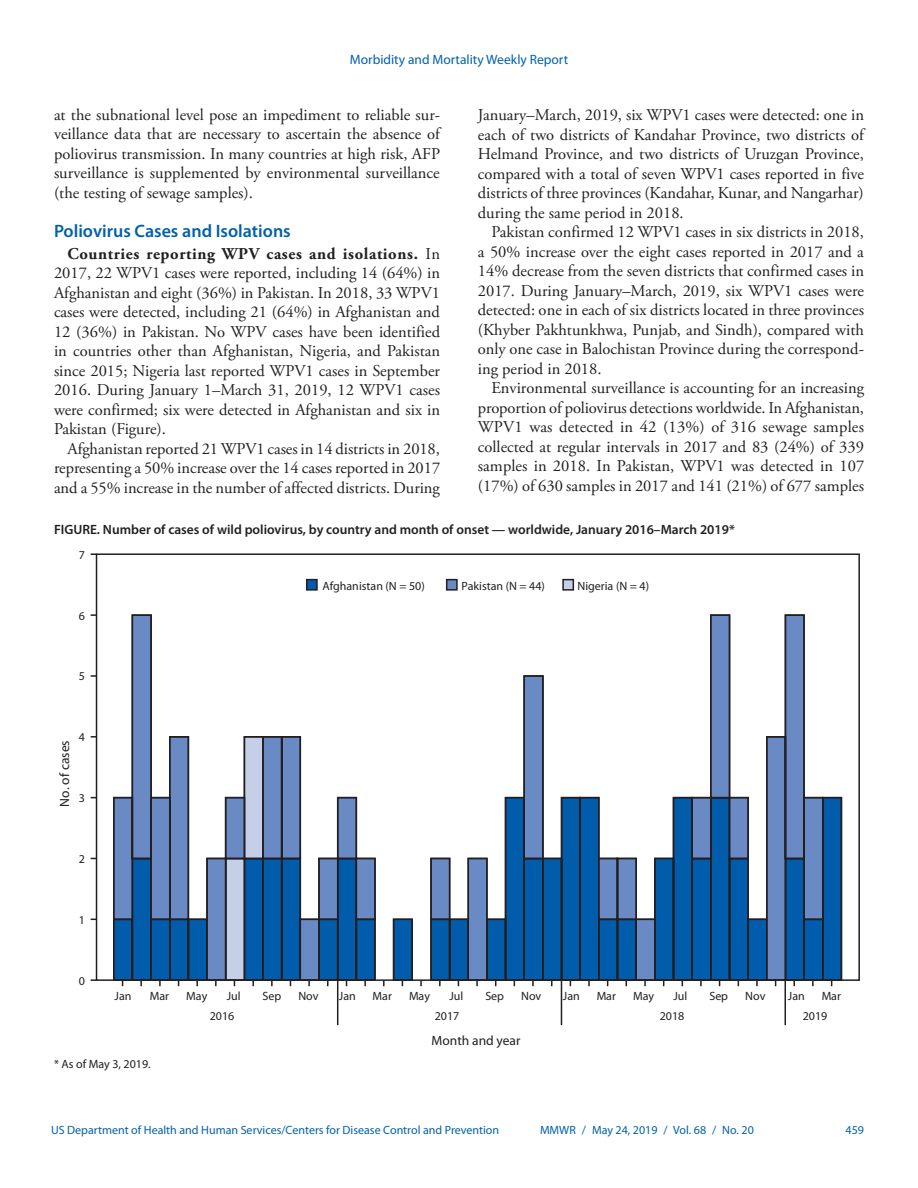
<style>
.page{position:relative;width:918px;height:1188px;background:#fff}
.page>*{position:absolute;margin:0;border:0;box-sizing:border-box;transform-origin:0 0}
.Heading_1{font:600 18px "Myriad Pro";color:#0161ab}
.Paragraph{font:16.5px/19.5px "Adobe Garamond Pro";color:#231f20;text-align:justify}
.Figure_Title{font:600 13.5px "Myriad Pro";color:#231f20}
.t1{font:13.5px "Myriad Pro";color:#0161ab}
.t2{font:13.5px "Myriad Pro";letter-spacing:.005em;color:#231f20}
.Figure_Footnote{font:12px "Myriad Pro";color:#231f20}
.t3{font:12px "Myriad Pro";color:#0161ab}
.s1{font-weight:700}
</style>
<div class="page">
<div style="left:307px;top:580px;width:10px;height:10px;background:#015dab"></div>
<div style="left:306px;top:579px;width:12px;height:12px;border:2px solid #231f20"></div>
<div style="left:447px;top:580px;width:10px;height:10px;background:#6a8ac5"></div>
<div style="left:446px;top:579px;width:12px;height:12px;border:2px solid #231f20"></div>
<div style="left:563px;top:580px;width:10px;height:10px;background:#c6cfe8"></div>
<div style="left:562px;top:579px;width:12px;height:12px;border:2px solid #231f20"></div>
<svg style="left:824px;top:796px;width:19px;height:186px;background:#0f5d9f"></svg>
<svg style="left:113px;top:614px;width:711px;height:368px"></svg>
<svg style="left:224px;top:735px;width:41px;height:251px;background:#839cbd"></svg>
<div style="left:96px;top:553px;width:764px;height:428px;border:2px solid #231f20"></div>
<hr style="left:337px;top:980px;width:1px;height:45px;background:#231f20">
<hr style="left:561px;top:980px;width:1px;height:45px;background:#231f20">
<hr style="left:785px;top:980px;width:1px;height:45px;background:#231f20">
<p class="t1" style="left:350px;top:51px;width:220px">Morbidity and Mortality Weekly Report</p>
<p class="Paragraph" style="left:54px;top:106px;width:388px">at the subnational level pose an impediment to reliable sur&shy;veillance data that are necessary to ascertain the absence of poliovirus transmission. In many countries at high risk, AFP surveillance is supplemented by environmental surveillance (the testing of sewage samples).</p>
<h1 class="Heading_1" style="left:54px;top:219px;width:238px">Poliovirus Cases and Isolations</h1>
<p class="Paragraph" style="left:54px;top:244px;width:388px;text-indent:13px"><span class="s1">Countries reporting WPV cases and isolations.</span> In 2017, 22 WPV1 cases were reported, including 14 (64%) in Afghanistan and eight (36%) in Pakistan. In 2018, 33 WPV1 cases were detected, including 21 (64%) in Afghanistan and 12 (36%) in Pakistan. No WPV cases have been identified in countries other than Afghanistan, Nigeria, and Pakistan since 2015; Nigeria last reported WPV1 cases in September 2016. During January 1–March 31, 2019, 12 WPV1 cases were confirmed; six were detected in Afghanistan and six in Pakistan (Figure).</p>
<p class="Paragraph" style="left:54px;top:439px;width:388px;text-indent:13px">Afghanistan reported 21 WPV1 cases in 14 districts in 2018, representing a 50% increase over the 14 cases reported in 2017 and a 55% increase in the number of affected districts. During</p>
<p class="Paragraph" style="left:478px;top:106px;width:388px">January–March, 2019, six WPV1 cases were detected: one in each of two districts of Kandahar Province, two districts of Helmand Province, and two districts of Uruzgan Province, compared with a total of seven WPV1 cases reported in five districts of three provinces (Kandahar, Kunar, and Nangarhar) during the same period in 2018.</p>
<p class="Paragraph" style="left:478px;top:223px;width:388px;text-indent:13px">Pakistan confirmed 12 WPV1 cases in six districts in 2018, a 50% increase over the eight cases reported in 2017 and a 14% decrease from the seven districts that confirmed cases in 2017. During January–March, 2019, six WPV1 cases were detected: one in each of six districts located in three provinces (Khyber Pakhtunkhwa, Punjab, and Sindh), compared with only one case in Balochistan Province during the correspond&shy;ing period in 2018.</p>
<p class="Paragraph" style="left:478px;top:379px;width:388px;text-indent:13px">Environmental surveillance is accounting for an increasing proportion of poliovirus detections worldwide. In Afghanistan, WPV1 was detected in 42 (13%) of 316 sewage samples collected at regular intervals in 2017 and 83 (24%) of 339 samples in 2018. In Pakistan, WPV1 was detected in 107 (17%) of 630 samples in 2017 and 141 (21%) of 677 samples</p>
<p class="Figure_Title" style="left:54px;top:521px;width:682px">FIGURE. Number of cases of wild poliovirus, by country and month of onset — worldwide, January 2016–March 2019*</p>
<p class="Figure_Footnote" style="left:79px;top:547px;width:8px">7</p>
<p class="Figure_Footnote" style="left:79px;top:608px;width:8px">6</p>
<p class="Figure_Footnote" style="left:79px;top:669px;width:8px">5</p>
<p class="t2" style="left:56px;top:807px;width:68px;rotate:-90deg">No. of cases</p>
<p class="Figure_Footnote" style="left:79px;top:730px;width:8px">4</p>
<p class="Figure_Footnote" style="left:79px;top:791px;width:8px">3</p>
<p class="Figure_Footnote" style="left:79px;top:852px;width:8px">2</p>
<p class="Figure_Footnote" style="left:79px;top:912px;width:8px">1</p>
<p class="Figure_Footnote" style="left:79px;top:973px;width:8px">0</p>
<p class="Figure_Footnote" style="left:322px;top:578px;width:104px">Afghanistan (N = 50)</p>
<p class="Figure_Footnote" style="left:461px;top:578px;width:85px">Pakistan (N = 44)</p>
<p class="Figure_Footnote" style="left:577px;top:578px;width:73px">Nigeria (N = 4)</p>
<p class="Figure_Footnote" style="left:115px;top:988px;width:18px">Jan</p>
<p class="Figure_Footnote" style="left:150px;top:988px;width:21px">Mar</p>
<p class="Figure_Footnote" style="left:186px;top:988px;width:23px">May</p>
<p class="Figure_Footnote" style="left:227px;top:988px;width:15px">Jul</p>
<p class="Figure_Footnote" style="left:263px;top:988px;width:20px">Sep</p>
<p class="Figure_Footnote" style="left:298px;top:988px;width:22px">Nov</p>
<p class="Figure_Footnote" style="left:339px;top:988px;width:18px">Jan</p>
<p class="Figure_Footnote" style="left:373px;top:988px;width:21px">Mar</p>
<p class="Figure_Footnote" style="left:409px;top:988px;width:23px">May</p>
<p class="Figure_Footnote" style="left:449px;top:988px;width:15px">Jul</p>
<p class="Figure_Footnote" style="left:485px;top:988px;width:20px">Sep</p>
<p class="Figure_Footnote" style="left:521px;top:988px;width:22px">Nov</p>
<p class="Figure_Footnote" style="left:563px;top:988px;width:18px">Jan</p>
<p class="Figure_Footnote" style="left:597px;top:988px;width:21px">Mar</p>
<p class="Figure_Footnote" style="left:633px;top:988px;width:23px">May</p>
<p class="Figure_Footnote" style="left:674px;top:988px;width:15px">Jul</p>
<p class="Figure_Footnote" style="left:709px;top:988px;width:20px">Sep</p>
<p class="Figure_Footnote" style="left:745px;top:988px;width:22px">Nov</p>
<p class="Figure_Footnote" style="left:788px;top:988px;width:18px">Jan</p>
<p class="Figure_Footnote" style="left:822px;top:988px;width:21px">Mar</p>
<p class="Figure_Footnote" style="left:210px;top:1009px;width:26px">2016</p>
<p class="Figure_Footnote" style="left:435px;top:1009px;width:26px">2017</p>
<p class="Figure_Footnote" style="left:660px;top:1009px;width:26px">2018</p>
<p class="Figure_Footnote" style="left:803px;top:1009px;width:26px">2019</p>
<p class="t2" style="left:432px;top:1032px;width:90px">Month and year</p>
<p class="Figure_Footnote" style="left:54px;top:1056px;width:98px">* As of May 3, 2019.</p>
<p class="t3" style="left:51px;top:1123px;width:450px">US Department of Health and Human Services/Centers for Disease Control and Prevention</p>
<p class="t3" style="left:540px;top:1123px;width:215px">MMWR / May 24, 2019 / Vol. 68 / No. 20</p>
<p class="t3" style="left:846px;top:1123px;width:20px">459</p>
</div>
